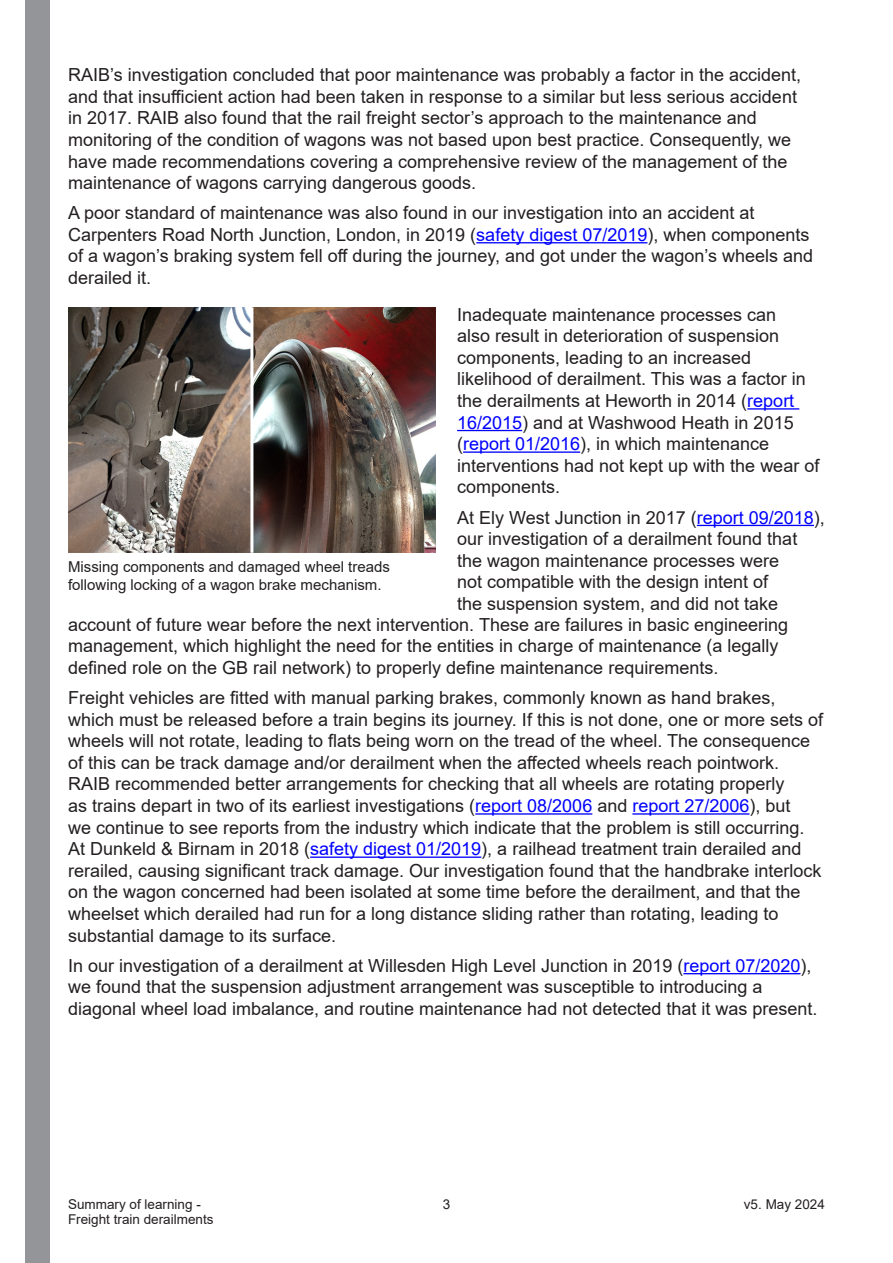
<style>
.page{position:relative;width:893px;height:1263px;background:#fff}
.page>*{position:absolute;margin:0;border:0;box-sizing:border-box;transform-origin:0 0}
.Heading_1{font:18px/21.6px "Arial";color:#231f20}
.t1{font:15px/18px "Arial";color:#231f20}
.t2{font:13.5px "Arial";color:#231f20}
.s1{color:#00f}
</style>
<div class="page">
<div style="left:26px;top:0;width:24px;height:1263px;background:#939598"></div>
<img style="left:68px;top:307px;width:367px;height:245px">
<hr style="left:250px;top:307px;width:3px;height:246px;background:#fff">
<hr style="left:476px;top:242px;width:171px;height:1px;background:#00f">
<hr style="left:475px;top:813px;width:117px;height:2px;background:#00f">
<hr style="left:632px;top:813px;width:117px;height:2px;background:#00f">
<hr style="left:310px;top:856px;width:171px;height:2px;background:#00f">
<hr style="left:683px;top:973px;width:117px;height:1px;background:#00f">
<hr style="left:747px;top:408px;width:52px;height:2px;background:#00f">
<hr style="left:457px;top:430px;width:65px;height:1px;background:#00f">
<hr style="left:463px;top:451px;width:117px;height:2px;background:#00f">
<hr style="left:697px;top:525px;width:117px;height:1px;background:#00f">
<p class="Heading_1" style="left:68px;top:64px;width:735px">RAIB’s investigation concluded that poor maintenance was probably a factor in the accident, and that insufficient action had been taken in response to a similar but less serious accident in 2017. RAIB also found that the rail freight sector’s approach to the maintenance and monitoring of the condition of wagons was not based upon best practice. Consequently, we have made recommendations covering a comprehensive review of the management of the maintenance of wagons carrying dangerous goods.</p>
<p class="Heading_1" style="left:68px;top:202px;width:747px">A poor standard of maintenance was also found in our investigation into an accident at Carpenters Road North Junction, London, in 2019 (<span class="s1">safety digest 07/2019</span>), when components of a wagon’s braking system fell off during the journey, and got under the wagon’s wheels and derailed it.</p>
<p class="t1" style="left:68px;top:557px;width:323px">Missing components and damaged wheel treads following locking of a wagon brake mechanism.</p>
<p class="Heading_1" style="left:457px;top:303px;width:364px">Inadequate maintenance processes can<br>also result in deterioration of suspension components, leading to an increased likelihood of derailment. This was a factor in the derailments at Heworth in 2014 (<span class="s1">report 16/2015</span>) and at Washwood Heath in 2015 (<span class="s1">report 01/2016</span>), in which maintenance interventions had not kept up with the wear of components.</p>
<p class="Heading_1" style="left:457px;top:506px;width:369px">At Ely West Junction in 2017 (<span class="s1">report 09/2018</span>), our investigation of a derailment found that the wagon maintenance processes were<br>not compatible with the design intent of<br>the suspension system, and did not take</p>
<p class="Heading_1" style="left:68px;top:613px;width:722px">account of future wear before the next intervention. These are failures in basic engineering management, which highlight the need for the entities in charge of maintenance (a legally defined role on the GB rail network) to properly define maintenance requirements.</p>
<p class="Heading_1" style="left:68px;top:687px;width:757px">Freight vehicles are fitted with manual parking brakes, commonly known as hand brakes, which must be released before a train begins its journey. If this is not done, one or more sets of wheels will not rotate, leading to flats being worn on the tread of the wheel. The consequence of this can be track damage and/or derailment when the affected wheels reach pointwork.<br>RAIB recommended better arrangements for checking that all wheels are rotating properly<br>as trains depart in two of its earliest investigations (<span class="s1">report 08/2006</span> and <span class="s1">report 27/2006</span>), but<br>we continue to see reports from the industry which indicate that the problem is still occurring.<br>At Dunkeld &amp; Birnam in 2018 (<span class="s1">safety digest 01/2019</span>), a railhead treatment train derailed and rerailed, causing significant track damage. Our investigation found that the handbrake interlock on the wagon concerned had been isolated at some time before the derailment, and that the wheelset which derailed had run for a long distance sliding rather than rotating, leading to substantial damage to its surface.</p>
<p class="Heading_1" style="left:68px;top:954px;width:751px">In our investigation of a derailment at Willesden High Level Junction in 2019 (<span class="s1">report 07/2020</span>), we found that the suspension adjustment arrangement was susceptible to introducing a diagonal wheel load imbalance, and routine maintenance had not detected that it was present.</p>
<p class="t2" style="left:68px;top:1195px;width:134px">Summary of learning -</p>
<p class="t2" style="left:443px;top:1195px;width:9px">3</p>
<p class="t2" style="left:68px;top:1210px;width:147px">Freight train derailments</p>
<p class="t2" style="left:744px;top:1195px;width:83px">v5. May 2024</p>
</div>
